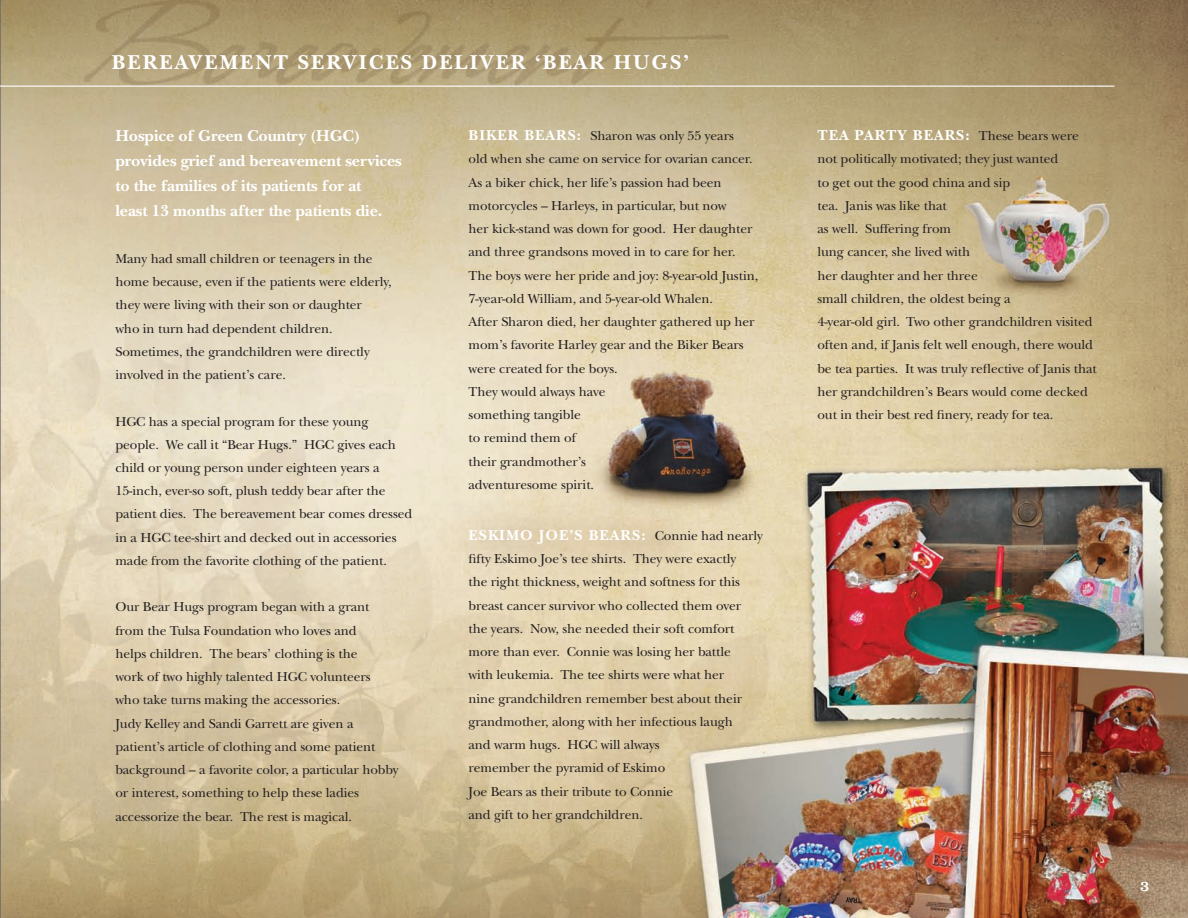
<style>
.page{position:relative;width:1188px;height:918px;background:#fff}
.page>*{position:absolute;margin:0;border:0;box-sizing:border-box;transform-origin:0 0}
.t1{font:700 21px "New Baskerville";letter-spacing:.1em;color:#fff}
.t2{font:700 16.5px/24.8px "New Baskerville";letter-spacing:-.005em;color:#fff}
.t3{font:700 15px "New Baskerville";letter-spacing:.07em;color:#fff}
.t4{font:15px "Clarendon";color:#fff}
.t5{font:13.5px/23.2px "New Baskerville";letter-spacing:-.005em;color:#231f20}
.s1{font-weight:700;font-size:15px;color:#fff}
.s2{font-weight:400;font-size:13.5px;color:#231f20}
</style>
<div class="page">
<img style="left:1px;top:0;width:1187px;height:918px">
<hr style="left:0;top:0;width:1px;height:918px;background:#636366">
<hr style="left:0;top:86px;width:1114px;height:1px;background:#fff">
<p class="t1" style="left:112px;top:50px;width:579px">BEREAVEMENT SERVICES DELIVER ‘BEAR HUGS’</p>
<p class="t2" style="left:115px;top:124px;width:288px">Hospice of Green Country (HGC) provides grief and bereavement services to the families of its patients for at<br>least 13 months after the patients die.</p>
<p class="t5" style="left:115px;top:247px;width:259px">Many had small children or teenagers in the</p>
<p class="t5" style="left:115px;top:270px;width:278px">home because, even if the patients were elderly,</p>
<p class="t5" style="left:115px;top:293px;width:248px">they were living with their son or daughter</p>
<p class="t5" style="left:115px;top:317px;width:219px">who in turn had dependent children.</p>
<p class="t5" style="left:115px;top:340px;width:256px">Sometimes, the grandchildren were directly</p>
<p class="t5" style="left:115px;top:363px;width:172px">involved in the patient’s care.</p>
<p class="t5" style="left:115px;top:410px;width:299px">HGC has a special program for these young people. We call it “Bear Hugs.” HGC gives each child or young person under eighteen years a 15-inch, ever-so soft, plush teddy bear after the patient dies. The bereavement bear comes dressed in a HGC tee-shirt and decked out in accessories made from the favorite clothing of the patient.</p>
<p class="t5" style="left:115px;top:596px;width:285px">Our Bear Hugs program began with a grant from the Tulsa Foundation who loves and<br>helps children. The bears’ clothing is the<br>work of two highly talented HGC volunteers<br>who take turns making the accessories.<br>Judy Kelley and Sandi Garrett are given a patient’s article of clothing and some patient background – a favorite color, a particular hobby or interest, something to help these ladies accessorize the bear. The rest is magical.</p>
<p class="t5" style="left:469px;top:124px;width:286px"><span class="s1">BIKER BEARS:</span> Sharon was only 55 years old when she came on service for ovarian cancer.<br>As a biker chick, her life’s passion had been motorcycles – Harleys, in particular, but now</p>
<p class="t5" style="left:469px;top:217px;width:285px">her kick-stand was down for good. Her daughter and three grandsons moved in to care for her.</p>
<p class="t5" style="left:469px;top:264px;width:291px">The boys were her pride and joy: 8-year-old Justin,<br>7-year-old William, and 5-year-old Whalen.</p>
<p class="t5" style="left:469px;top:310px;width:288px">After Sharon died, her daughter gathered up her mom’s favorite Harley gear and the Biker Bears were created for the boys.<br>They would always have<br>something tangible<br>to remind them of<br>their grandmother’s<br>adventuresome spirit.</p>
<p class="t3" style="left:469px;top:526px;width:296px">ESKIMO JOE’S BEARS: <span class="s2">Connie had nearly</span></p>
<p class="t5" style="left:469px;top:547px;width:274px">fifty Eskimo Joe’s tee shirts. They were exactly the right thickness, weight and softness for this breast cancer survivor who collected them over the years. Now, she needed their soft comfort more than ever. Connie was losing her battle with leukemia. The tee shirts were what her</p>
<p class="t5" style="left:469px;top:687px;width:275px">nine grandchildren remember best about their</p>
<p class="t5" style="left:469px;top:710px;width:266px">grandmother, along with her infectious laugh</p>
<p class="t5" style="left:469px;top:733px;width:198px">and warm hugs. HGC will always remember the pyramid of Eskimo</p>
<p class="t5" style="left:469px;top:780px;width:206px">Joe Bears as their tribute to Connie and gift to her grandchildren.</p>
<p class="t3" style="left:817px;top:127px;width:263px">TEA PARTY BEARS: <span class="s2">These bears were</span></p>
<p class="t5" style="left:817px;top:148px;width:281px">not politically motivated; they just wanted<br>to get out the good china and sip<br>tea. Janis was like that<br>as well. Suffering from<br>lung cancer, she lived with<br>her daughter and her three<br>small children, the oldest being a<br>4-year-old girl. Two other grandchildren visited often and, if Janis felt well enough, there would be tea parties. It was truly reflective of Janis that her grandchildren’s Bears would come decked out in their best red finery, ready for tea.</p>
<p class="t4" style="left:1140px;top:878px;width:11px">3</p>
</div>
